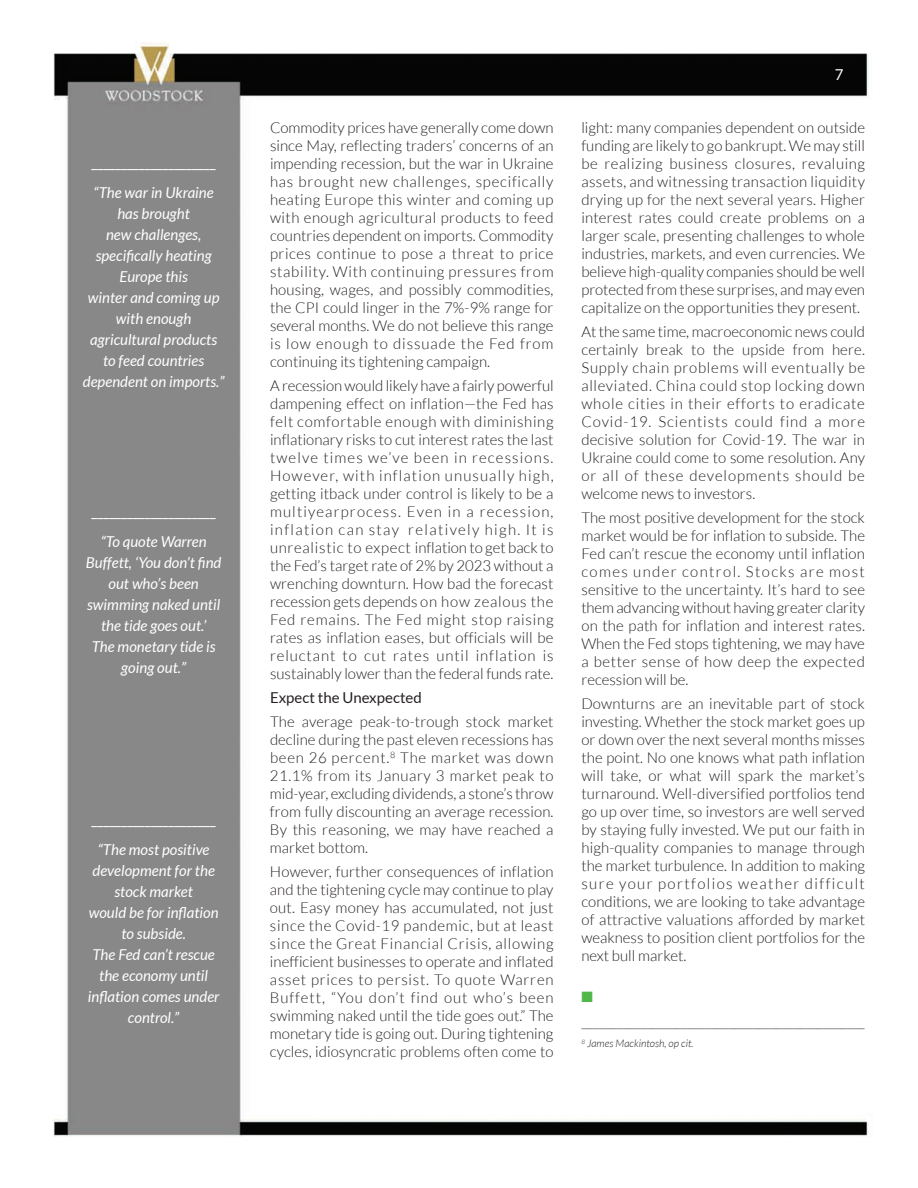
<style>
.page{position:relative;width:918px;height:1188px;background:#fff}
.page>*{position:absolute;margin:0;border:0;box-sizing:border-box;transform-origin:0 0}
.t1{font:300 15px/18px "Lato";color:#231f20;text-align:justify}
.t2{font:italic 15px/21px "Lato";color:#fff;text-align:center}
.t3{font:15px "Lato";color:#fff}
.t4{font:15px "Lato";color:#231f20}
.t5{font:15px "Zapf Dingbats ITC";color:#4fb849}
.t6{font:italic 300 10.5px "Lato";color:#231f20}
</style>
<div class="page">
<img style="left:53px;top:42px;width:816px;height:1095px">
<p class="t3" style="left:92px;top:153px;width:126px">_____________________</p>
<p class="t2" style="left:83px;top:181px;width:143px">“The war in Ukraine has brought<br>new challenges, specifically heating<br>Europe this<br>winter and coming up with enough agricultural products to feed countries dependent on imports.”</p>
<p class="t3" style="left:92px;top:502px;width:126px">_____________________</p>
<p class="t2" style="left:86px;top:531px;width:137px">“To quote Warren<br>Buffett, ‘You don’t find out who’s been swimming naked until the tide goes out.’<br>The monetary tide is going out.”</p>
<p class="t3" style="left:92px;top:810px;width:126px">_____________________</p>
<p class="t2" style="left:88px;top:838px;width:133px">“The most positive development for the stock market<br>would be for inflation to subside.<br>The Fed can’t rescue the economy until inflation comes under control.”</p>
<p class="t1" style="left:270px;top:118px;width:285px">Commodity prices have generally come down since May, reflecting traders’ concerns of an impending recession, but the war in Ukraine has brought new challenges, specifically heating Europe this winter and coming up with enough agricultural products to feed countries dependent on imports. Commodity prices continue to pose a threat to price stability. With continuing pressures from housing, wages, and possibly commodities, the CPI could linger in the 7%-9% range for several months. We do not believe this range is low enough to dissuade the Fed from continuing its tightening campaign.</p>
<p class="t1" style="left:270px;top:376px;width:285px">A recession would likely have a fairly powerful dampening effect on inflation—the Fed has felt comfortable enough with diminishing inflationary risks to cut interest rates the last twelve times we’ve been in recessions.<br>However, with inflation unusually high, getting itback under control is likely to be a multiyearprocess. Even in a recession, inflation can stay relatively high. It is unrealistic to expect inflation to get back to the Fed’s target rate of 2% by 2023 without a wrenching downturn. How bad the forecast recession gets depends on how zealous the Fed remains. The Fed might stop raising rates as inflation eases, but officials will be reluctant to cut rates until inflation is sustainably lower than the federal funds rate.</p>
<p class="t4" style="left:270px;top:688px;width:153px">Expect the Unexpected</p>
<p class="t1" style="left:270px;top:712px;width:285px">The average peak-to-trough stock market decline during the past eleven recessions has been 26 percent.<sup>8</sup> The market was down 21.1% from its January 3 market peak to mid-year, excluding dividends, a stone’s throw from fully discounting an average recession.<br>By this reasoning, we may have reached a market bottom.</p>
<p class="t1" style="left:270px;top:862px;width:285px">However, further consequences of inflation and the tightening cycle may continue to play out. Easy money has accumulated, not just since the Covid-19 pandemic, but at least since the Great Financial Crisis, allowing inefficient businesses to operate and inflated asset prices to persist. To quote Warren Buffett, “You don’t find out who’s been swimming naked until the tide goes out.” The monetary tide is going out. During tightening cycles, idiosyncratic problems often come to</p>
<p class="t3" style="left:835px;top:65px;width:10px">7</p>
<p class="t1" style="left:581px;top:118px;width:285px">light: many companies dependent on outside funding are likely to go bankrupt. We may still be realizing business closures, revaluing assets, and witnessing transaction liquidity drying up for the next several years. Higher interest rates could create problems on a larger scale, presenting challenges to whole industries, markets, and even currencies. We believe high-quality companies should be well protected from these surprises, and may even capitalize on the opportunities they present.</p>
<p class="t1" style="left:581px;top:322px;width:285px">At the same time, macroeconomic news could certainly break to the upside from here.<br>Supply chain problems will eventually be alleviated. China could stop locking down whole cities in their efforts to eradicate Covid-19. Scientists could find a more decisive solution for Covid-19. The war in Ukraine could come to some resolution. Any or all of these developments should be welcome news to investors.</p>
<p class="t1" style="left:581px;top:508px;width:285px">The most positive development for the stock market would be for inflation to subside. The Fed can’t rescue the economy until inflation comes under control. Stocks are most sensitive to the uncertainty. It’s hard to see them advancing without having greater clarity on the path for inflation and interest rates.<br>When the Fed stops tightening, we may have a better sense of how deep the expected recession will be.</p>
<p class="t1" style="left:581px;top:694px;width:285px">Downturns are an inevitable part of stock investing. Whether the stock market goes up or down over the next several months misses the point. No one knows what path inflation will take, or what will spark the market’s turnaround. Well-diversified portfolios tend go up over time, so investors are well served by staying fully invested. We put our faith in high-quality companies to manage through the market turbulence. In addition to making sure your portfolios weather difficult conditions, we are looking to take advantage of attractive valuations afforded by market weakness to position client portfolios for the next bull market.</p>
<p class="t5" style="left:581px;top:990px;width:13px">■</p>
<p class="t1" style="left:581px;top:1012px;width:285px">________________________________________________</p>
<p class="t6" style="left:581px;top:1037px;width:114px"><sup>8</sup> James Mackintosh, op cit.</p>
</div>
